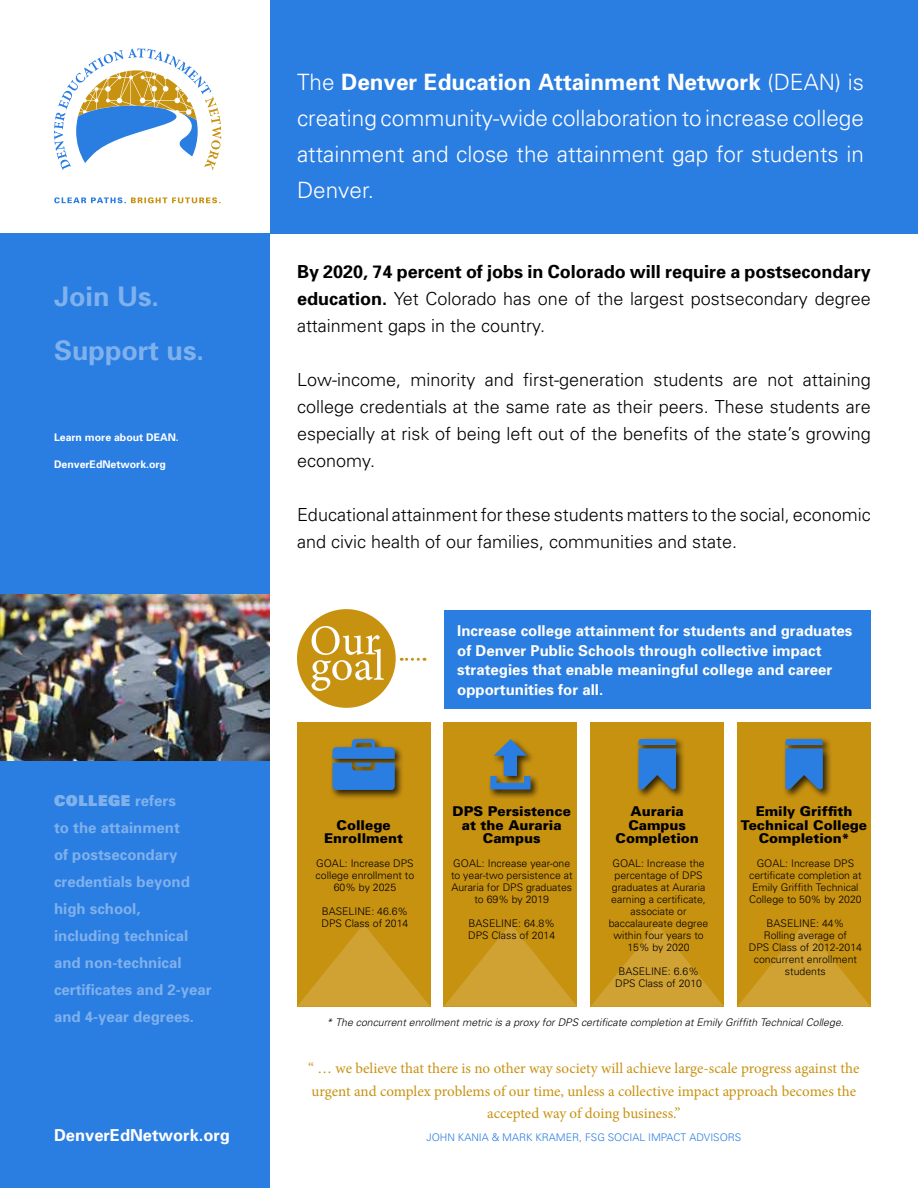
<style>
.page{position:relative;width:918px;height:1188px;background:#fff}
.page>*{position:absolute;margin:0;border:0;box-sizing:border-box;transform-origin:0 0}
.t1{font:700 27px/54px "Univers";color:#7fb1ed}
.t2{font:300 22.5px/36px "Univers";color:#fff;text-align:justify}
.t3{font:300 18px/27px "Univers";color:#000;text-align:justify}
.t4{font:700 16.5px "Univers";color:#fff}
.t5{font:15px/22.5px "Minion Pro";color:#c89211;text-align:center}
.t6{font:700 15px/19.5px "Univers";color:#fff}
.t7{font:700 15px/27px "Univers";color:#7fb1ed}
.t8{font:900 13.5px/13.5px "Univers";color:#000;text-align:center}
.t9{font:300 10.5px/12px "Univers";color:#000;text-align:center}
.t10{font:italic 300 10.5px "Univers";color:#000}
.t11{font:300 10.5px "Univers";color:#2a7de1}
.t12{font:700 10.5px "Univers";color:#fff}
.s1{font-weight:900}
.s2{font-weight:700}
</style>
<div class="page">
<div style="left:270px;top:0;width:648px;height:234px;background:#2a7de1"></div>
<div style="left:0;top:234px;width:270px;height:954px;background:#2a7de1"></div>
<img style="left:0;top:594px;width:270px;height:166px">
<svg style="left:54px;top:48px;width:167px;height:122px"></svg>
<svg style="left:54px;top:197px;width:166px;height:6px"></svg>
<div style="left:297px;top:609px;width:99px;height:99px;background:#c89211;border-radius:50%"></div>
<svg style="left:312px;top:626px;width:72px;height:65px"></svg>
<div style="left:444px;top:610px;width:427px;height:99px;background:#2a7de1"></div>
<svg style="left:401px;top:658px;width:17px;height:3px"></svg>
<div style="left:591px;top:722px;width:133px;height:285px;background:#c89211"></div>
<svg style="left:591px;top:924px;width:133px;height:83px"></svg>
<div style="left:636px;top:737px;width:50px;height:62px;background:#000;opacity:.75"></div>
<svg style="left:639px;top:739px;width:37px;height:52px;background:#3a75b4"></svg>
<div style="left:737px;top:722px;width:134px;height:285px;background:#c89211"></div>
<svg style="left:738px;top:924px;width:132px;height:83px"></svg>
<div style="left:783px;top:737px;width:50px;height:62px;background:#000;opacity:.75"></div>
<svg style="left:785px;top:739px;width:38px;height:52px;background:#3b75b2"></svg>
<div style="left:444px;top:722px;width:133px;height:284px;background:#c89211"></div>
<svg style="left:444px;top:924px;width:133px;height:82px"></svg>
<div style="left:488px;top:737px;width:52px;height:62px;background:#000;opacity:.75"></div>
<svg style="left:490px;top:739px;width:41px;height:50px"></svg>
<div style="left:297px;top:722px;width:133px;height:285px;background:#c89211"></div>
<svg style="left:297px;top:924px;width:133px;height:83px"></svg>
<div style="left:330px;top:737px;width:74px;height:62px;background:#000;opacity:.75"></div>
<svg style="left:333px;top:739px;width:62px;height:51px;background:#4278ad"></svg>
<h1 class="t1" style="left:54px;top:269px;width:152px">Join Us.<br>Support us.</h1>
<p class="t12" style="left:54px;top:431px;width:126px">Learn more about DEAN.</p>
<p class="t12" style="left:54px;top:458px;width:114px">DenverEdNetwork.org</p>
<h3 class="t7" style="left:54px;top:786px;width:159px"><span class="s1">COLLEGE</span> refers<br>to the attainment<br>of postsecondary credentials beyond high school,<br>including technical and non-technical certificates and 2-year and 4-year degrees.</h3>
<h3 class="t4" style="left:54px;top:1124px;width:178px">DenverEdNetwork.org</h3>
<h2 class="t2" style="left:297px;top:63px;width:569px">The <span class="s2">Denver Education Attainment Network</span> (DEAN) is creating community-wide collaboration to increase college attainment and close the attainment gap for students in Denver.</h2>
<h3 class="t3" style="left:297px;top:258px;width:575px"><span class="s2">By 2020, 74 percent of jobs in Colorado will require a postsecondary education.</span> Yet Colorado has one of the largest postsecondary degree attainment gaps in the country.</h3>
<h3 class="t3" style="left:297px;top:366px;width:575px">Low-income, minority and first-generation students are not attaining college credentials at the same rate as their peers. These students are especially at risk of being left out of the benefits of the state’s growing economy.</h3>
<h3 class="t3" style="left:297px;top:501px;width:575px">Educational attainment for these students matters to the social, economic and civic health of our families, communities and state.</h3>
<h3 class="t6" style="left:457px;top:621px;width:397px">Increase college attainment for students and graduates of Denver Public Schools through collective impact strategies that enable meaningful college and career opportunities for all.</h3>
<p class="t8" style="left:324px;top:818px;width:80px">College<br>Enrollment</p>
<p class="t9" style="left:316px;top:857px;width:100px">GOAL: Increase DPS college enrollment to<br>60% by 2025</p>
<p class="t9" style="left:321px;top:905px;width:88px;text-align:left">BASELINE: 46.6%<br>DPS Class of 2014</p>
<p class="t8" style="left:453px;top:804px;width:120px">DPS Persistence at the Auraria<br>Campus</p>
<p class="t9" style="left:451px;top:857px;width:123px">GOAL: Increase year-one to year-two persistence at<br>Auraria for DPS graduates to 69% by 2019</p>
<p class="t9" style="left:468px;top:917px;width:88px;text-align:left">BASELINE: 64.8%<br>DPS Class of 2014</p>
<p class="t8" style="left:616px;top:804px;width:85px">Auraria<br>Campus<br>Completion</p>
<p class="t9" style="left:609px;top:857px;width:101px">GOAL: Increase the percentage of DPS graduates at Auraria earning a certificate, associate or baccalaureate degree within four years to<br>15% by 2020</p>
<p class="t9" style="left:615px;top:965px;width:88px">BASELINE: 6.6%<br>DPS Class of 2010</p>
<p class="t8" style="left:741px;top:804px;width:128px">Emily Griffith<br>Technical College<br>Completion*</p>
<p class="t9" style="left:749px;top:857px;width:114px">GOAL: Increase DPS certificate completion at<br>Emily Griffith Technical<br>College to 50% by 2020</p>
<p class="t9" style="left:749px;top:917px;width:115px">BASELINE: 44%<br>Rolling average of<br>DPS Class of 2012-2014 concurrent enrollment students</p>
<p class="t10" style="left:327px;top:1016px;width:519px">* The concurrent enrollment metric is a proxy for DPS certificate completion at Emily Griffith Technical College.</p>
<h3 class="t5" style="left:308px;top:1057px;width:553px">“ … we believe that there is no other way society will achieve large-scale progress against the urgent and complex problems of our time, unless a collective impact approach becomes the accepted way of doing business.”</h3>
<p class="t11" style="left:426px;top:1131px;width:316px">JOHN KANIA &amp; MARK KRAMER, FSG SOCIAL IMPACT ADVISORS</p>
</div>
